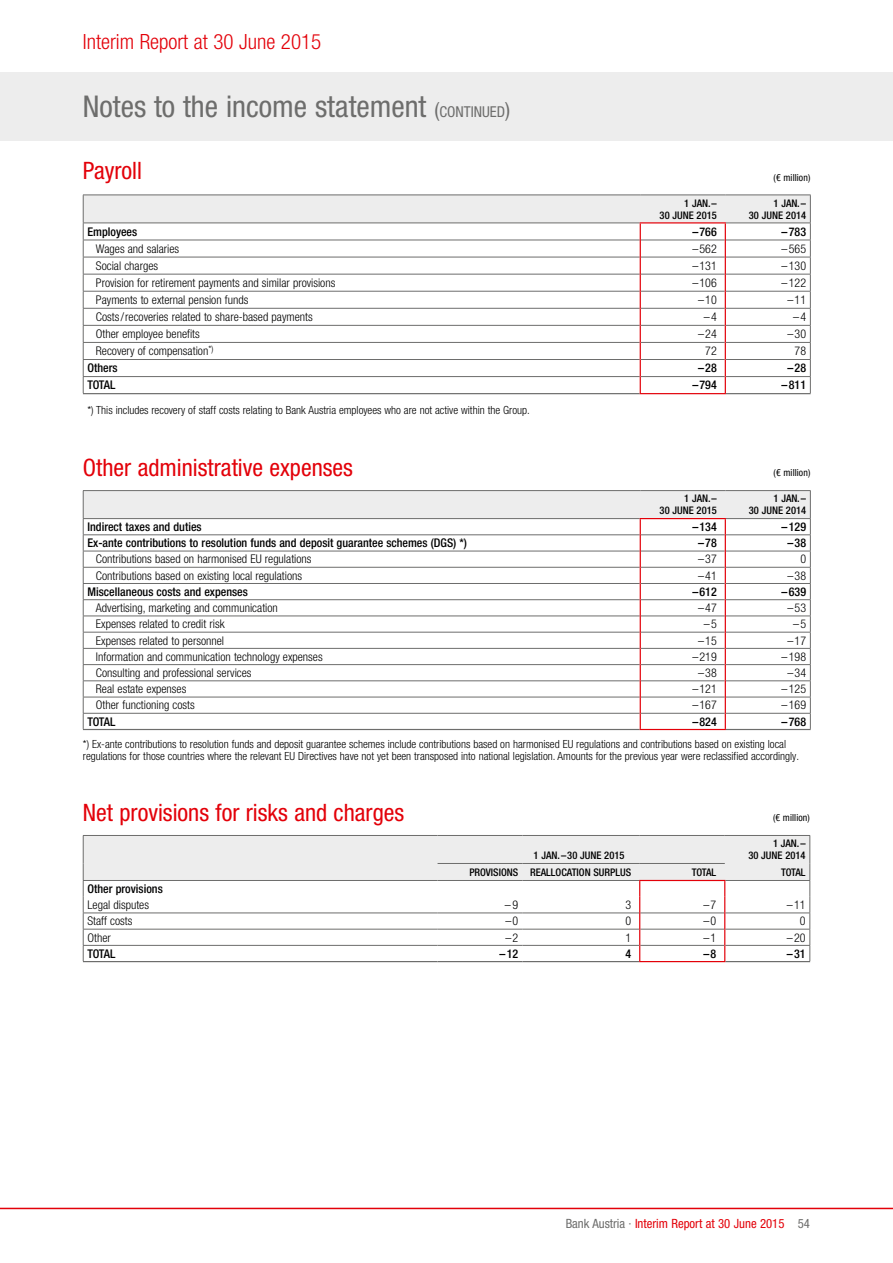
<style>
.page{position:relative;width:893px;height:1263px;background:#fff}
.page>*{position:absolute;margin:0;border:0;box-sizing:border-box;transform-origin:0 0}
.t1{font:condensed 30px "Helvetica Neue LT Pro";color:#6d6d6c}
.t2{font:condensed 24px "Helvetica Neue LT Pro";color:#e30009}
.t3{font:300 condensed 21px "Helvetica Neue LT Pro";color:#e30009}
.t4{font:condensed 12.75px "Helvetica Neue LT Pro";color:#e30009}
.t5{font:300 condensed 12px "Helvetica Neue LT Pro";color:#000}
.t6{font:500 condensed 12px "Helvetica Neue LT Pro";color:#000}
.t7{font:300 condensed 11.25px/12px "Helvetica Neue LT Pro";color:#000}
.t8{font:500 condensed 10.5px/12px "Helvetica Neue LT Pro";color:#000;text-align:right}
.t9{font:condensed 9.75px "Helvetica Neue LT Pro";letter-spacing:.01em;color:#000}
.s1{font-size:21px}
.s2{font-size:15px}
.s3{color:#6d6d6c}
</style>
<div class="page">
<div style="left:0;top:72px;width:893px;height:68px;background:#ededed"></div>
<hr style="left:0;top:1208px;width:893px;height:1px;background:#e30009">
<hr style="left:83px;top:393px;width:557px;height:1px;background:#6d6d6c">
<hr style="left:726px;top:393px;width:85px;height:1px;background:#6d6d6c">
<hr style="left:640px;top:393px;width:86px;height:1px;background:#e30009">
<svg style="left:83px;top:195px;width:728px;height:198px"></svg>
<hr style="left:83px;top:729px;width:557px;height:1px;background:#6d6d6c">
<hr style="left:726px;top:729px;width:85px;height:1px;background:#6d6d6c">
<hr style="left:83px;top:490px;width:557px;height:1px;background:#6d6d6c">
<hr style="left:640px;top:729px;width:86px;height:1px;background:#e30009">
<hr style="left:640px;top:490px;width:85px;height:1px;background:#6d6d6c">
<hr style="left:725px;top:490px;width:86px;height:1px;background:#6d6d6c">
<svg style="left:83px;top:491px;width:728px;height:238px"></svg>
<hr style="left:726px;top:518px;width:85px;height:1px;background:#6d6d6c">
<hr style="left:640px;top:518px;width:86px;height:1px;background:#e30009">
<hr style="left:83px;top:961px;width:355px;height:1px;background:#6d6d6c">
<hr style="left:438px;top:961px;width:85px;height:1px;background:#6d6d6c">
<hr style="left:523px;top:961px;width:116px;height:1px;background:#6d6d6c">
<hr style="left:725px;top:961px;width:85px;height:1px;background:#6d6d6c">
<hr style="left:639px;top:961px;width:86px;height:1px;background:#e30009">
<svg style="left:83px;top:835px;width:727px;height:126px"></svg>
<h3 class="t3" style="left:83px;top:30px;width:240px">Interim Report at 30 June 2015</h3>
<h1 class="t1" style="left:83px;top:89px;width:429px">Notes to the income statement <span class="s1">(</span><span class="s2">CONTINUED</span><span class="s1">)</span></h1>
<h2 class="t2" style="left:83px;top:157px;width:61px">Payroll</h2>
<p class="t9" style="left:774px;top:171px;width:38px">(€ million)</p>
<p class="t8" style="left:660px;top:197px;width:59px">1 JAN.–<br>30 JUNE 2015</p>
<p class="t8" style="left:749px;top:197px;width:59px">1 JAN.–<br>30 JUNE 2014</p>
<p class="t6" style="left:87px;top:224px;width:51px">Employees</p>
<p class="t6" style="left:692px;top:224px;width:26px">–766</p>
<p class="t6" style="left:782px;top:224px;width:26px">–783</p>
<p class="t5" style="left:96px;top:242px;width:85px">Wages and salaries</p>
<p class="t5" style="left:692px;top:242px;width:26px">–562</p>
<p class="t5" style="left:782px;top:242px;width:26px">–565</p>
<p class="t5" style="left:96px;top:259px;width:64px">Social charges</p>
<p class="t5" style="left:692px;top:259px;width:26px">–131</p>
<p class="t5" style="left:782px;top:259px;width:26px">–130</p>
<p class="t5" style="left:96px;top:276px;width:241px">Provision for retirement payments and similar provisions</p>
<p class="t5" style="left:692px;top:276px;width:26px">–106</p>
<p class="t5" style="left:782px;top:276px;width:26px">–122</p>
<p class="t5" style="left:96px;top:293px;width:154px">Payments to external pension funds</p>
<p class="t5" style="left:698px;top:293px;width:20px">–10</p>
<p class="t5" style="left:787px;top:293px;width:20px">–11</p>
<p class="t5" style="left:96px;top:310px;width:218px">Costs/recoveries related to share-based payments</p>
<p class="t5" style="left:704px;top:310px;width:14px">–4</p>
<p class="t5" style="left:793px;top:310px;width:14px">–4</p>
<p class="t5" style="left:96px;top:327px;width:105px">Other employee benefits</p>
<p class="t5" style="left:698px;top:327px;width:20px">–24</p>
<p class="t5" style="left:787px;top:327px;width:20px">–30</p>
<p class="t5" style="left:96px;top:344px;width:119px">Recovery of compensation<sup>*)</sup></p>
<p class="t5" style="left:705px;top:344px;width:13px">72</p>
<p class="t5" style="left:795px;top:344px;width:13px">78</p>
<p class="t6" style="left:87px;top:361px;width:32px">Others</p>
<p class="t6" style="left:698px;top:361px;width:20px">–28</p>
<p class="t6" style="left:787px;top:361px;width:20px">–28</p>
<p class="t6" style="left:87px;top:378px;width:29px">TOTAL</p>
<p class="t6" style="left:692px;top:378px;width:26px">–794</p>
<p class="t6" style="left:782px;top:378px;width:26px">–811</p>
<p class="t7" style="left:87px;top:404px;width:444px">*) This includes recovery of staff costs relating to Bank Austria employees who are not active within the Group.</p>
<h2 class="t2" style="left:83px;top:453px;width:272px">Other administrative expenses</h2>
<p class="t9" style="left:774px;top:467px;width:38px">(€ million)</p>
<p class="t8" style="left:660px;top:492px;width:59px">1 JAN.–<br>30 JUNE 2015</p>
<p class="t8" style="left:749px;top:492px;width:59px">1 JAN.–<br>30 JUNE 2014</p>
<p class="t6" style="left:87px;top:520px;width:116px">Indirect taxes and duties</p>
<p class="t6" style="left:692px;top:520px;width:26px">–134</p>
<p class="t6" style="left:782px;top:520px;width:26px">–129</p>
<p class="t6" style="left:87px;top:536px;width:381px">Ex-ante contributions to resolution funds and deposit guarantee schemes (DGS) *)</p>
<p class="t6" style="left:698px;top:536px;width:20px">–78</p>
<p class="t6" style="left:787px;top:536px;width:20px">–38</p>
<p class="t5" style="left:96px;top:552px;width:217px">Contributions based on harmonised EU regulations</p>
<p class="t5" style="left:698px;top:552px;width:20px">–37</p>
<p class="t5" style="left:800px;top:552px;width:7px">0</p>
<p class="t5" style="left:96px;top:568px;width:208px">Contributions based on existing local regulations</p>
<p class="t5" style="left:698px;top:568px;width:20px">–41</p>
<p class="t5" style="left:787px;top:568px;width:20px">–38</p>
<p class="t6" style="left:87px;top:584px;width:162px">Miscellaneous costs and expenses</p>
<p class="t6" style="left:692px;top:584px;width:26px">–612</p>
<p class="t6" style="left:782px;top:584px;width:26px">–639</p>
<p class="t5" style="left:96px;top:601px;width:183px">Advertising, marketing and communication</p>
<p class="t5" style="left:698px;top:601px;width:20px">–47</p>
<p class="t5" style="left:787px;top:601px;width:20px">–53</p>
<p class="t5" style="left:96px;top:617px;width:130px">Expenses related to credit risk</p>
<p class="t5" style="left:704px;top:617px;width:14px">–5</p>
<p class="t5" style="left:793px;top:617px;width:14px">–5</p>
<p class="t5" style="left:96px;top:633px;width:130px">Expenses related to personnel</p>
<p class="t5" style="left:698px;top:633px;width:20px">–15</p>
<p class="t5" style="left:787px;top:633px;width:20px">–17</p>
<p class="t5" style="left:96px;top:650px;width:228px">Information and communication technology expenses</p>
<p class="t5" style="left:692px;top:650px;width:26px">–219</p>
<p class="t5" style="left:782px;top:650px;width:26px">–198</p>
<p class="t5" style="left:96px;top:666px;width:157px">Consulting and professional services</p>
<p class="t5" style="left:698px;top:666px;width:20px">–38</p>
<p class="t5" style="left:787px;top:666px;width:20px">–34</p>
<p class="t5" style="left:96px;top:682px;width:92px">Real estate expenses</p>
<p class="t5" style="left:692px;top:682px;width:26px">–121</p>
<p class="t5" style="left:782px;top:682px;width:26px">–125</p>
<p class="t5" style="left:96px;top:698px;width:100px">Other functioning costs</p>
<p class="t5" style="left:692px;top:698px;width:26px">–167</p>
<p class="t5" style="left:782px;top:698px;width:26px">–169</p>
<p class="t6" style="left:87px;top:714px;width:29px">TOTAL</p>
<p class="t6" style="left:692px;top:714px;width:26px">–824</p>
<p class="t6" style="left:782px;top:714px;width:26px">–768</p>
<p class="t7" style="left:83px;top:738px;width:718px">*) Ex-ante contributions to resolution funds and deposit guarantee schemes include contributions based on harmonised EU regulations and contributions based on existing local regulations for those countries where the relevant EU Directives have not yet been transposed into national legislation. Amounts for the previous year were reclassified accordingly.</p>
<h2 class="t2" style="left:83px;top:798px;width:323px">Net provisions for risks and charges</h2>
<p class="t8" style="left:534px;top:849px;width:92px">1 JAN.–30 JUNE 2015</p>
<p class="t9" style="left:773px;top:812px;width:38px">(€ million)</p>
<p class="t8" style="left:748px;top:837px;width:59px">1 JAN.–<br>30 JUNE 2014</p>
<p class="t8" style="left:469px;top:866px;width:163px">PROVISIONS REALLOCATION SURPLUS</p>
<p class="t8" style="left:692px;top:866px;width:26px">TOTAL</p>
<p class="t8" style="left:781px;top:866px;width:26px">TOTAL</p>
<p class="t6" style="left:87px;top:881px;width:77px">Other provisions</p>
<p class="t5" style="left:87px;top:898px;width:63px">Legal disputes</p>
<p class="t5" style="left:505px;top:898px;width:15px">–9</p>
<p class="t5" style="left:625px;top:898px;width:7px">3</p>
<p class="t5" style="left:703px;top:898px;width:14px">–7</p>
<p class="t5" style="left:787px;top:898px;width:20px">–11</p>
<p class="t5" style="left:87px;top:914px;width:46px">Staff costs</p>
<p class="t5" style="left:505px;top:914px;width:14px">–0</p>
<p class="t5" style="left:625px;top:914px;width:7px">0</p>
<p class="t5" style="left:703px;top:914px;width:14px">–0</p>
<p class="t5" style="left:800px;top:914px;width:7px">0</p>
<p class="t5" style="left:87px;top:930px;width:25px">Other</p>
<p class="t5" style="left:505px;top:930px;width:14px">–2</p>
<p class="t5" style="left:625px;top:930px;width:7px">1</p>
<p class="t5" style="left:703px;top:930px;width:14px">–1</p>
<p class="t5" style="left:787px;top:930px;width:20px">–20</p>
<p class="t6" style="left:87px;top:946px;width:29px">TOTAL</p>
<p class="t6" style="left:500px;top:946px;width:20px">–12</p>
<p class="t6" style="left:625px;top:946px;width:7px">4</p>
<p class="t6" style="left:703px;top:946px;width:14px">–8</p>
<p class="t6" style="left:787px;top:946px;width:20px">–31</p>
<p class="t4" style="left:566px;top:1216px;width:246px"><span class="s3">Bank Austria ·</span> Interim Report at 30 June 2015 <span class="s3">54</span></p>
</div>
